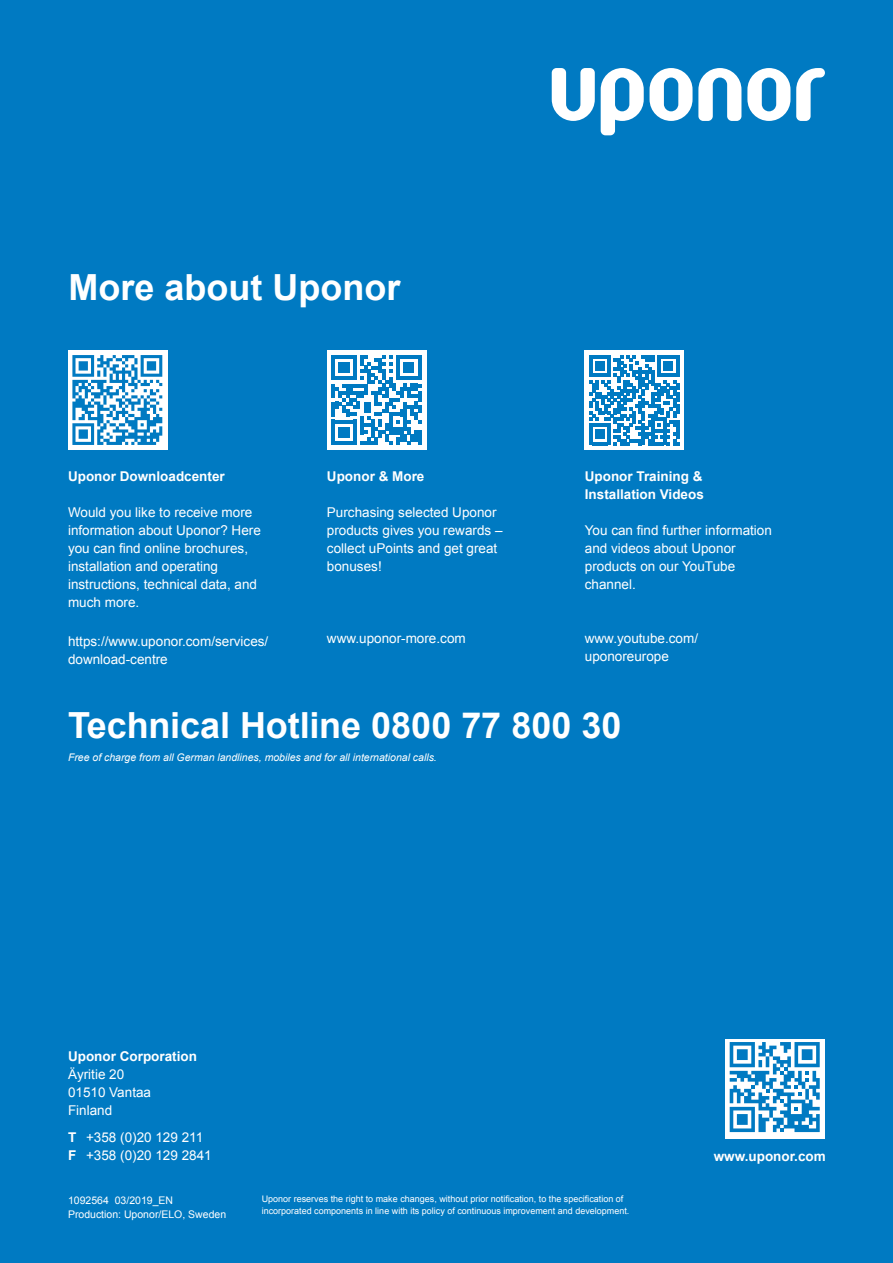
<style>
.page{position:relative;width:893px;height:1263px;background:#007ac2}
.page>*{position:absolute;margin:0;border:0;box-sizing:border-box;transform-origin:0 0}
.t1{font:700 36px "Arial";color:#fff}
.t2{font:13.5px/18px "Arial";color:#fff}
.t3{font:700 13.5px/18px "Arial";color:#fff}
.t4{font:italic 10.5px "Arial";color:#fff}
.t5{font:10.5px/13.5px "Arial";color:#fff}
.t6{font:9px/12px "Arial";color:#fff}
.s1{font-weight:700}
</style>
<div class="page">
<svg style="left:552px;top:68px;width:43px;height:53px"></svg>
<svg style="left:796px;top:68px;width:29px;height:53px"></svg>
<svg style="left:698px;top:68px;width:43px;height:53px"></svg>
<svg style="left:601px;top:68px;width:43px;height:67px"></svg>
<svg style="left:650px;top:68px;width:42px;height:53px"></svg>
<svg style="left:747px;top:68px;width:43px;height:53px"></svg>
<div style="left:726px;top:1039px;width:99px;height:99px;background:#fff"></div>
<div style="left:68px;top:351px;width:99px;height:99px;background:#fff"></div>
<svg style="left:72px;top:355px;width:90px;height:90px"></svg>
<div style="left:327px;top:351px;width:99px;height:99px;background:#fff"></div>
<svg style="left:331px;top:355px;width:90px;height:90px"></svg>
<div style="left:585px;top:351px;width:99px;height:99px;background:#fff"></div>
<svg style="left:589px;top:355px;width:90px;height:90px"></svg>
<svg style="left:730px;top:1042px;width:90px;height:90px"></svg>
<h1 class="t1" style="left:68px;top:263px;width:333px">More about Uponor</h1>
<p class="t3" style="left:68px;top:468px;width:158px">Uponor Downloadcenter</p>
<p class="t2" style="left:68px;top:504px;width:194px">Would you like to receive more information about Uponor? Here you can find online brochures, installation and operating instructions, technical data, and much more.</p>
<p class="t2" style="left:68px;top:633px;width:202px">https://www.uponor.com/services/ download-centre</p>
<p class="t3" style="left:327px;top:468px;width:99px">Uponor &amp; More</p>
<p class="t2" style="left:327px;top:504px;width:177px">Purchasing selected Uponor products gives you rewards – collect uPoints and get great bonuses!</p>
<p class="t2" style="left:327px;top:630px;width:140px">www.uponor-more.com</p>
<p class="t3" style="left:585px;top:468px;width:121px">Uponor Training &amp;<br>Installation Videos</p>
<p class="t2" style="left:585px;top:522px;width:189px">You can find further information and videos about Uponor products on our YouTube channel.</p>
<p class="t2" style="left:585px;top:630px;width:115px">www.youtube.com/ uponoreurope</p>
<h1 class="t1" style="left:68px;top:701px;width:555px">Technical Hotline 0800 77 800 30</h1>
<p class="t4" style="left:68px;top:751px;width:370px">Free of charge from all German landlines, mobiles and for all international calls.</p>
<p class="t3" style="left:68px;top:1048px;width:130px">Uponor Corporation</p>
<p class="t2" style="left:68px;top:1065px;width:85px">Äyritie 20<br>01510 Vantaa<br>Finland</p>
<p class="t2" style="left:68px;top:1128px;width:145px"><span class="s1">T</span> +358 (0)20 129 211<br><span class="s1">F</span> +358 (0)20 129 2841</p>
<p class="t5" style="left:68px;top:1194px;width:160px">1092564 03/2019_EN<br>Production: Uponor/ELO, Sweden</p>
<p class="t6" style="left:262px;top:1193px;width:369px">Uponor reserves the right to make changes, without prior notification, to the specification of incorporated components in line with its policy of continuous improvement and development.</p>
<p class="t3" style="left:714px;top:1148px;width:114px">www.uponor.com</p>
</div>
